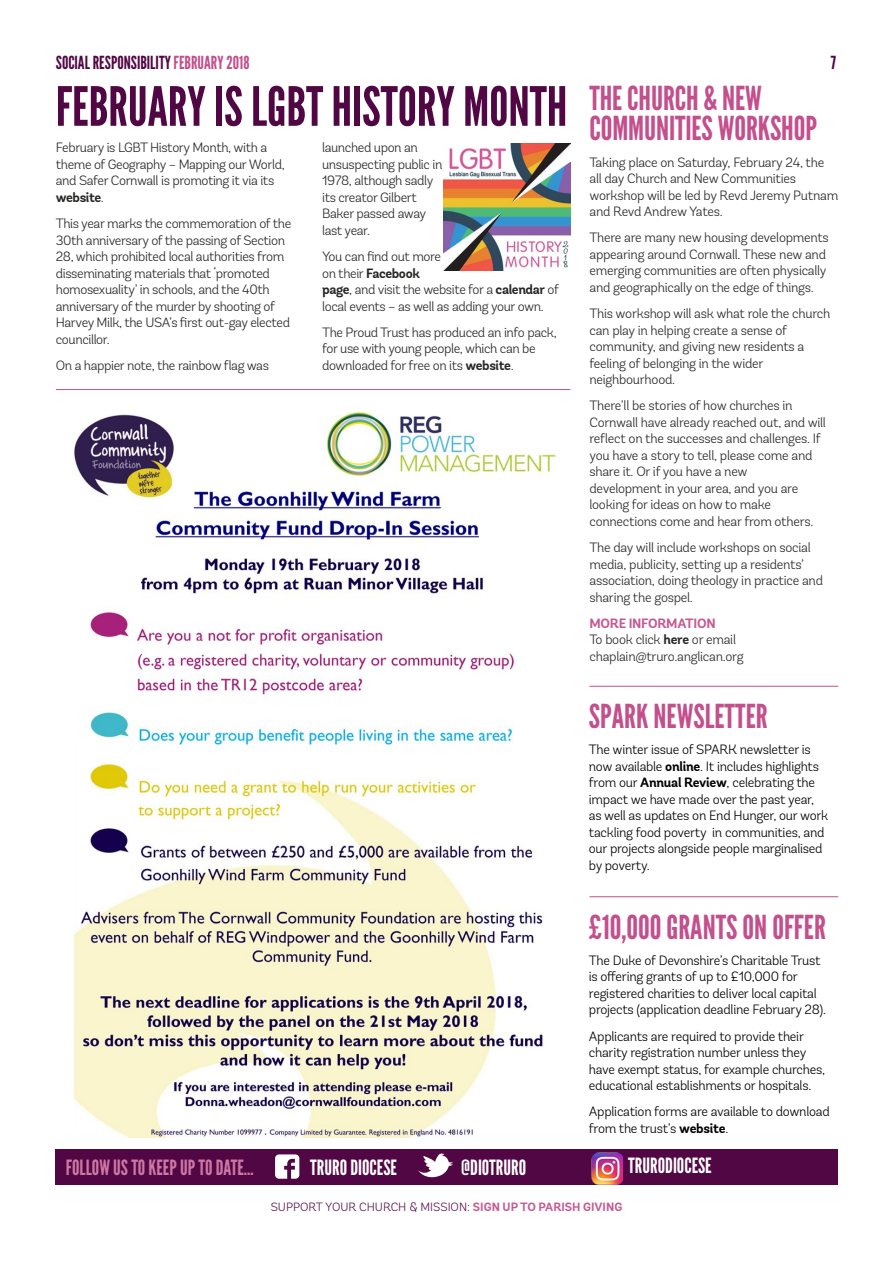
<style>
.page{position:relative;width:893px;height:1263px;background:#fff}
.page>*{position:absolute;margin:0;border:0;box-sizing:border-box;transform-origin:0 0}
.t1{font:54px "League Gothic";color:#520745}
.t2{font:33px/30px "League Gothic";color:#c34f8c}
.t3{font:21px "League Gothic";color:#fff}
.t4{font:21px "League Gothic";color:#cd77a4}
.t5{font:18px "League Gothic";color:#520745}
.t6{font:300 13.5px/16.5px "Andes Rounded";letter-spacing:-.03em;color:#282827}
.t7{font:300 13.5px/16.5px "Andes Rounded";letter-spacing:-.02em;color:#000}
.t8{font:300 12px "Andes Rounded";color:#58134b}
.s1{color:#c34f8c}
.s2{font-weight:700;color:#c55a92}
.s3{font-weight:700}
</style>
<div class="page">
<div style="left:55px;top:1149px;width:783px;height:36px;background:#520745"></div>
<svg style="left:418px;top:1153px;width:35px;height:25px"></svg>
<svg style="left:275px;top:1154px;width:24px;height:25px"></svg>
<img style="left:591px;top:1152px;width:32px;height:33px">
<img style="left:73px;top:411px;width:483px;height:726px">
<img style="left:444px;top:144px;width:126px;height:126px">
<hr style="left:589px;top:686px;width:249px;height:1px;background:#c34f8c">
<hr style="left:589px;top:896px;width:249px;height:1px;background:#c34f8c">
<hr style="left:56px;top:389px;width:514px;height:1px;background:#c34f8c">
<h3 class="t5" style="left:56px;top:51px;width:195px">SOCIAL RESPONSIBILITY <span class="s1">FEBRUARY 2018</span></h3>
<h3 class="t5" style="left:831px;top:51px;width:7px">7</h3>
<h2 class="t2" style="left:589px;top:84px;width:229px">THE CHURCH &amp; NEW<br>COMMUNITIES WORKSHOP</h2>
<p class="t6" style="left:589px;top:154px;width:250px">Taking place on Saturday, February 24, the all day Church and New Communities workshop will be led by Revd Jeremy Putnam and Revd Andrew Yates.</p>
<p class="t6" style="left:589px;top:229px;width:241px">There are many new housing developments appearing around Cornwall. These new and emerging communities are often physically and geographically on the edge of things.</p>
<p class="t6" style="left:589px;top:305px;width:242px">This workshop will ask what role the church can play in helping create a sense of community, and giving new residents a feeling of belonging in the wider neighbourhood.</p>
<p class="t6" style="left:589px;top:397px;width:238px">There’ll be stories of how churches in Cornwall have already reached out, and will reflect on the successes and challenges. If you have a story to tell, please come and share it. Or if you have a new<br>development in your area, and you are looking for ideas on how to make connections come and hear from others.</p>
<p class="t6" style="left:589px;top:539px;width:235px">The day will include workshops on social media, publicity, setting up a residents’ association, doing theology in practice and sharing the gospel.</p>
<p class="t6" style="left:589px;top:615px;width:156px"><span class="s2">MORE INFORMATION<br></span>To book click <span class="s3">here</span> or email chaplain@truro.anglican.org</p>
<h1 class="t1" style="left:56px;top:74px;width:513px">FEBRUARY IS LGBT HISTORY MONTH</h1>
<p class="t6" style="left:322px;top:140px;width:122px">launched upon an unsuspecting public in<br>1978, although sadly its creator Gilbert<br>Baker passed away last year.</p>
<p class="t6" style="left:322px;top:248px;width:239px">You can find out more<br>on their <span class="s3">Facebook<br>page</span>, and visit the website for a <span class="s3">calendar</span> of local events – as well as adding your own.</p>
<p class="t6" style="left:322px;top:324px;width:236px">The Proud Trust has produced an info pack, for use with young people, which can be downloaded for free on its <span class="s3">website</span>.</p>
<p class="t6" style="left:56px;top:140px;width:230px">February is LGBT History Month, with a theme of Geography – Mapping our World, and Safer Cornwall is promoting it via its <span class="s3">website</span>.</p>
<p class="t6" style="left:56px;top:215px;width:237px">This year marks the commemoration of the 30th anniversary of the passing of Section 28, which prohibited local authorities from disseminating materials that ‘promoted homosexuality’ in schools, and the 40th anniversary of the murder by shooting of Harvey Milk, the USA’s first out-gay elected councillor.</p>
<p class="t6" style="left:56px;top:357px;width:215px">On a happier note, the rainbow flag was</p>
<h2 class="t2" style="left:589px;top:701px;width:180px">SPARK NEWSLETTER</h2>
<p class="t7" style="left:589px;top:741px;width:241px">The winter issue of SPARK newsletter is now available <span class="s3">online</span>. It includes highlights from our <span class="s3">Annual Review</span>, celebrating the impact we have made over the past year, as well as updates on End Hunger, our work tackling food poverty in communities, and our projects alongside people marginalised by poverty.</p>
<h2 class="t2" style="left:589px;top:912px;width:239px">£10,000 GRANTS ON OFFER</h2>
<p class="t7" style="left:589px;top:952px;width:239px">The Duke of Devonshire’s Charitable Trust is offering grants of up to £10,000 for registered charities to deliver local capital projects (application deadline February 28).</p>
<p class="t7" style="left:589px;top:1028px;width:238px">Applicants are required to provide their charity registration number unless they have exempt status, for example churches, educational establishments or hospitals.</p>
<p class="t7" style="left:589px;top:1103px;width:242px">Application forms are available to download from the trust’s <span class="s3">website</span>.</p>
<h3 class="t3" style="left:628px;top:1153px;width:85px">TRURODIOCESE</h3>
<h3 class="t4" style="left:66px;top:1155px;width:190px">FOLLOW US TO KEEP UP TO DATE…</h3>
<h3 class="t3" style="left:310px;top:1155px;width:88px">TRURO DIOCESE</h3>
<h3 class="t3" style="left:461px;top:1155px;width:66px">@DIOTRURO</h3>
<p class="t8" style="left:271px;top:1200px;width:353px">SUPPORT YOUR CHURCH &amp; MISSION: <span class="s2">SIGN UP TO PARISH GIVING</span></p>
</div>
